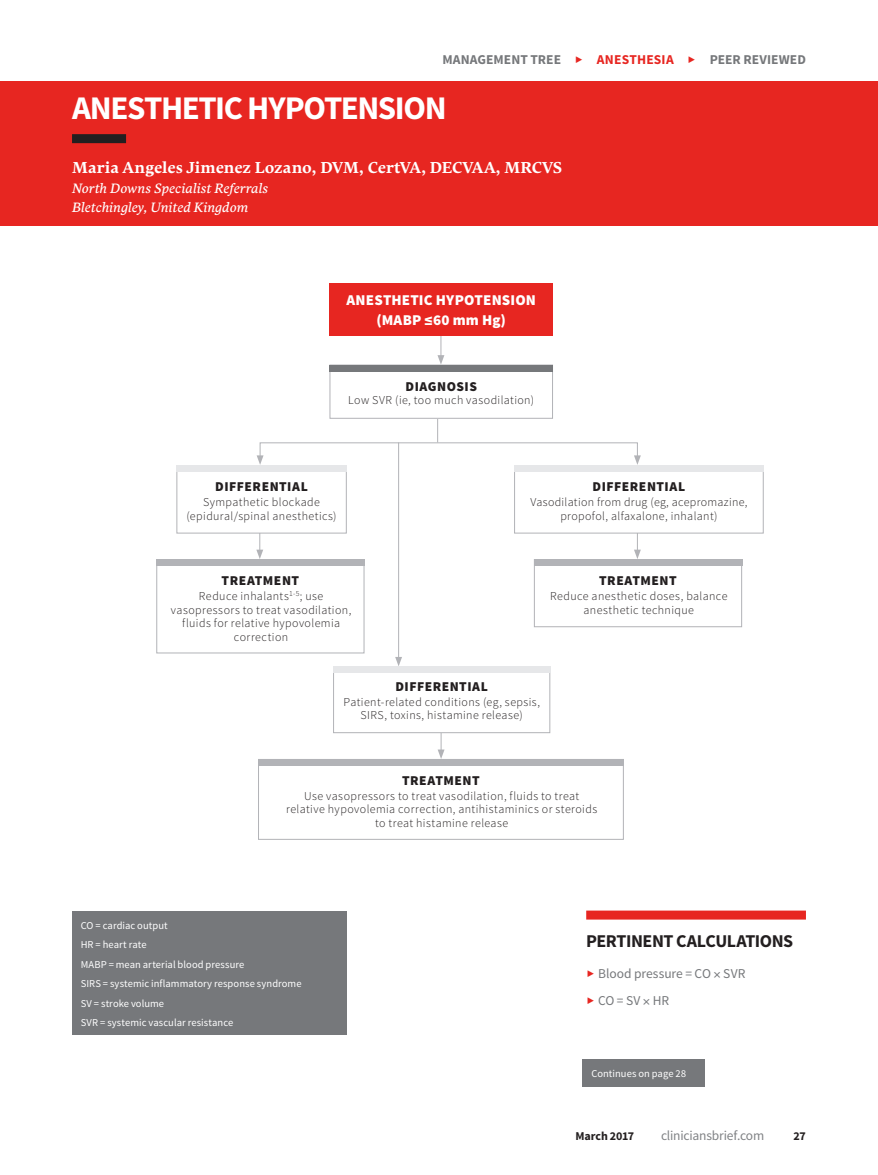
<style>
.page{position:relative;width:878px;height:1175px;background:#fff}
.page>*{position:absolute;margin:0;border:0;box-sizing:border-box;transform-origin:0 0}
.Title{font:700 33px "Source Sans Pro";letter-spacing:-.045em;color:#fff}
.Sidebar_head_RED_R{font:700 18px "Source Sans Pro";letter-spacing:-.025em;color:#231f20}
.Author_byline{font:700 15.75px "Comenia Serif Pro";letter-spacing:.005em;color:#fff}
.DT_body{font:900 15px "Source Sans Pro";letter-spacing:.01em;color:#fff}
.DT_body-2{font:900 13.5px "Source Sans Pro";letter-spacing:.04em;color:#231f20}
.Author_affiliation{font:italic 13.5px "Comenia Serif Pro";letter-spacing:.005em;color:#fff}
.t1{font:700 13.5px "Source Sans Pro";letter-spacing:.005em;color:#76787b}
.Sidebar_Text_list{font:13.5px "Source Sans Pro";color:#76787b}
.t2{font:13.5px "Source Sans Pro";letter-spacing:-.015em;color:#808285}
.t3{font:700 13.5px "Source Sans Pro";letter-spacing:.015em;color:#e72621}
.DT_body-3{font:300 12px/13.5px "Source Sans Pro";letter-spacing:.03em;color:#231f20;text-align:center}
.t4{font:700 12px "Source Sans Pro";letter-spacing:-.01em;color:#231f20}
.Acronyms{font:10.5px "Source Sans Pro";letter-spacing:.005em;color:#fff}
</style>
<div class="page">
<svg style="left:437px;top:335px;width:7px;height:29px"></svg>
<svg style="left:256px;top:533px;width:7px;height:26px"></svg>
<svg style="left:437px;top:733px;width:7px;height:26px"></svg>
<svg style="left:634px;top:533px;width:7px;height:26px"></svg>
<div style="left:0;top:81px;width:878px;height:144px;background:#e72621"></div>
<div style="left:72px;top:134px;width:54px;height:9px;background:#231f20"></div>
<div style="left:329px;top:283px;width:224px;height:52px;background:#e72621"></div>
<hr style="left:398px;top:442px;width:1px;height:217px;background:#b2b3b7">
<svg style="left:395px;top:657px;width:7px;height:9px"></svg>
<hr style="left:437px;top:409px;width:1px;height:33px;background:#b2b3b7">
<div style="left:329px;top:364px;width:224px;height:54px;border:1px solid #b2b3b7"></div>
<div style="left:329px;top:364px;width:224px;height:7px;background:#76787b"></div>
<div style="left:260px;top:442px;width:377px;height:16px;border:1px solid #b2b3b7"></div>
<svg style="left:256px;top:455px;width:7px;height:10px"></svg>
<svg style="left:634px;top:455px;width:7px;height:10px"></svg>
<div style="left:156px;top:559px;width:208px;height:94px;border:1px solid #b2b3b7"></div>
<div style="left:534px;top:559px;width:208px;height:68px;border:1px solid #b2b3b7"></div>
<div style="left:156px;top:559px;width:208px;height:7px;background:#b2b3b7"></div>
<div style="left:258px;top:759px;width:365px;height:6px;background:#b2b3b7"></div>
<div style="left:534px;top:559px;width:208px;height:7px;background:#b2b3b7"></div>
<div style="left:176px;top:465px;width:170px;height:68px;border:1px solid #b2b3b7"></div>
<div style="left:333px;top:666px;width:217px;height:67px;border:1px solid #b2b3b7"></div>
<div style="left:514px;top:465px;width:249px;height:68px;border:1px solid #b2b3b7"></div>
<div style="left:176px;top:465px;width:170px;height:7px;background:#e6e7e9"></div>
<div style="left:333px;top:666px;width:217px;height:7px;background:#e6e7e9"></div>
<div style="left:514px;top:465px;width:249px;height:7px;background:#e6e7e9"></div>
<div style="left:72px;top:911px;width:274px;height:124px;background:#76787b"></div>
<div style="left:586px;top:910px;width:220px;height:9px;background:#e72621"></div>
<div style="left:582px;top:1059px;width:122px;height:27px;background:#76787b"></div>
<p class="t1" style="left:442px;top:51px;width:120px">MANAGEMENT TREE</p>
<p class="t3" style="left:597px;top:51px;width:78px">ANESTHESIA</p>
<p class="t1" style="left:709px;top:51px;width:98px">PEER REVIEWED</p>
<p class="Title" style="left:72px;top:87px;width:376px">ANESTHETIC HYPOTENSION</p>
<p class="Author_byline" style="left:72px;top:156px;width:491px">Maria Angeles Jimenez Lozano, DVM, CertVA, DECVAA, MRCVS</p>
<p class="Author_affiliation" style="left:72px;top:178px;width:198px">North Downs Specialist Referrals</p>
<p class="Author_affiliation" style="left:72px;top:198px;width:178px">Bletchingley, United Kingdom</p>
<p class="DT_body" style="left:346px;top:290px;width:191px">ANESTHETIC HYPOTENSION</p>
<p class="DT_body" style="left:376px;top:310px;width:131px">(MABP ≤60 mm Hg)</p>
<p class="DT_body-2" style="left:405px;top:377px;width:73px">DIAGNOSIS</p>
<p class="DT_body-3" style="left:348px;top:393px;width:187px">Low SVR (ie, too much vasodilation)</p>
<p class="DT_body-2" style="left:215px;top:478px;width:94px">DIFFERENTIAL</p>
<p class="DT_body-3" style="left:186px;top:495px;width:152px">Sympathetic blockade (epidural/spinal anesthetics)</p>
<p class="DT_body-2" style="left:592px;top:478px;width:94px">DIFFERENTIAL</p>
<p class="DT_body-3" style="left:530px;top:495px;width:218px">Vasodilation from drug (eg, acepromazine, propofol, alfaxalone, inhalant)</p>
<p class="DT_body-2" style="left:222px;top:572px;width:79px">TREATMENT</p>
<p class="DT_body-3" style="left:171px;top:589px;width:182px">Reduce inhalants<sup>1-5</sup>; use vasopressors to treat vasodilation, fluids for relative hypovolemia correction</p>
<p class="DT_body-2" style="left:599px;top:572px;width:79px">TREATMENT</p>
<p class="DT_body-3" style="left:550px;top:589px;width:179px">Reduce anesthetic doses, balance anesthetic technique</p>
<p class="DT_body-2" style="left:395px;top:677px;width:94px">DIFFERENTIAL</p>
<p class="DT_body-3" style="left:343px;top:695px;width:198px">Patient-related conditions (eg, sepsis,<br>SIRS, toxins, histamine release)</p>
<p class="DT_body-2" style="left:402px;top:771px;width:79px">TREATMENT</p>
<p class="DT_body-3" style="left:286px;top:789px;width:312px">Use vasopressors to treat vasodilation, fluids to treat relative hypovolemia correction, antihistaminics or steroids to treat histamine release</p>
<p class="Acronyms" style="left:81px;top:918px;width:88px">CO = cardiac output</p>
<p class="Acronyms" style="left:81px;top:938px;width:67px">HR = heart rate</p>
<p class="Acronyms" style="left:81px;top:957px;width:165px">MABP = mean arterial blood pressure</p>
<p class="Acronyms" style="left:81px;top:977px;width:222px">SIRS = systemic inflammatory response syndrome</p>
<p class="Acronyms" style="left:81px;top:996px;width:85px">SV = stroke volume</p>
<p class="Acronyms" style="left:81px;top:1016px;width:154px">SVR = systemic vascular resistance</p>
<p class="Sidebar_head_RED_R" style="left:586px;top:929px;width:208px">PERTINENT CALCULATIONS</p>
<p class="Sidebar_Text_list" style="left:598px;top:965px;width:149px">Blood pressure = CO SVR</p>
<p class="Sidebar_Text_list" style="left:598px;top:992px;width:73px">CO = SV HR</p>
<p class="Acronyms" style="left:591px;top:1066px;width:96px">Continues on page 28</p>
<p class="t4" style="left:575px;top:1128px;width:60px">March 2017</p>
<p class="t2" style="left:661px;top:1127px;width:105px">cliniciansbrief.com</p>
<p class="t4" style="left:793px;top:1128px;width:14px">27</p>
</div>
